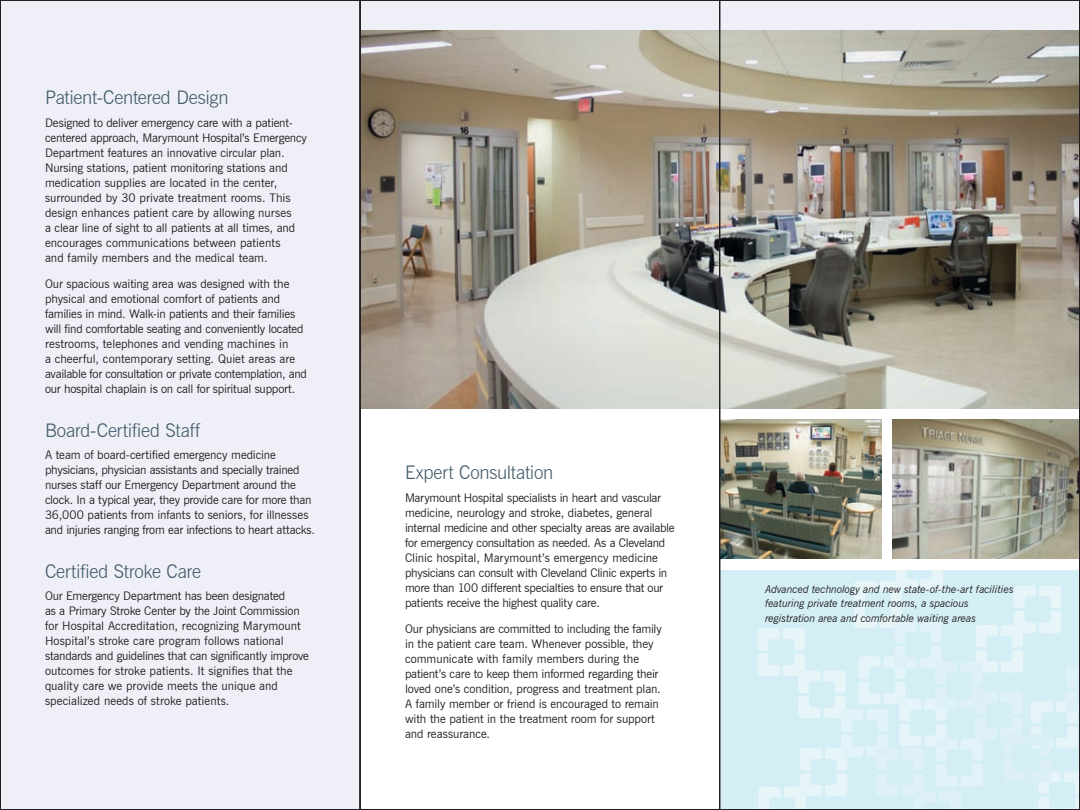
<style>
.page{position:relative;width:1080px;height:810px;background:#fff}
.page>*{position:absolute;margin:0;border:0;box-sizing:border-box;transform-origin:0 0}
.t1{font:300 18.75px "News Gothic BT";letter-spacing:-.015em;color:#425a69}
.t2{font:11.88px/15px "News Gothic BT";letter-spacing:-.01em;color:#231f20}
.t3{font:italic 10.62px/14.4px "News Gothic BT";letter-spacing:-.01em;color:#231f20}
</style>
<div class="page">
<div style="left:720px;top:568px;width:360px;height:242px;background:#d4eef5"></div>
<svg style="left:758px;top:542px;width:320px;height:266px"></svg>
<div style="left:360px;top:0;width:720px;height:106px;background:#eff0f7"></div>
<img style="left:361px;top:30px;width:717px;height:379px">
<div style="left:0;top:0;width:360px;height:810px;background:#eff0f7"></div>
<div style="left:721px;top:559px;width:359px;height:11px;background:#fff"></div>
<img style="left:892px;top:420px;width:186px;height:139px">
<img style="left:720px;top:420px;width:161px;height:139px">
<hr style="left:359px;top:0;width:1px;height:810px;background:#231f20">
<hr style="left:360px;top:0;width:1px;height:810px;background:#231f20">
<hr style="left:719px;top:0;width:1px;height:810px;background:#231f20">
<h1 class="t1" style="left:45px;top:86px;width:185px">Patient-Centered Design</h1>
<p class="t2" style="left:45px;top:115px;width:264px">Designed to deliver emergency care with a patient&shy;centered approach, Marymount Hospital’s Emergency Department features an innovative circular plan.<br>Nursing stations, patient monitoring stations and medication supplies are located in the center, surrounded by 30 private treatment rooms. This design enhances patient care by allowing nurses<br>a clear line of sight to all patients at all times, and encourages communications between patients<br>and family members and the medical team.</p>
<p class="t2" style="left:45px;top:276px;width:264px">Our spacious waiting area was designed with the physical and emotional comfort of patients and families in mind. Walk-in patients and their families will find comfortable seating and conveniently located restrooms, telephones and vending machines in<br>a cheerful, contemporary setting. Quiet areas are available for consultation or private contemplation, and our hospital chaplain is on call for spiritual support.</p>
<h1 class="t1" style="left:45px;top:419px;width:157px">Board-Certified Staff</h1>
<p class="t2" style="left:45px;top:447px;width:271px">A team of board-certified emergency medicine physicians, physician assistants and specially trained nurses staff our Emergency Department around the clock. In a typical year, they provide care for more than 36,000 patients from infants to seniors, for illnesses and injuries ranging from ear infections to heart attacks.</p>
<h1 class="t1" style="left:45px;top:560px;width:158px">Certified Stroke Care</h1>
<p class="t2" style="left:45px;top:589px;width:266px">Our Emergency Department has been designated<br>as a Primary Stroke Center by the Joint Commission for Hospital Accreditation, recognizing Marymount Hospital’s stroke care program follows national standards and guidelines that can significantly improve outcomes for stroke patients. It signifies that the quality care we provide meets the unique and specialized needs of stroke patients.</p>
<h1 class="t1" style="left:405px;top:461px;width:150px">Expert Consultation</h1>
<p class="t2" style="left:405px;top:490px;width:271px">Marymount Hospital specialists in heart and vascular medicine, neurology and stroke, diabetes, general internal medicine and other specialty areas are available for emergency consultation as needed. As a Cleveland Clinic hospital, Marymount’s emergency medicine physicians can consult with Cleveland Clinic experts in more than 100 different specialties to ensure that our patients receive the highest quality care.</p>
<p class="t2" style="left:405px;top:621px;width:258px">Our physicians are committed to including the family in the patient care team. Whenever possible, they communicate with family members during the patient’s care to keep them informed regarding their loved one’s condition, progress and treatment plan.<br>A family member or friend is encouraged to remain with the patient in the treatment room for support and reassurance.</p>
<p class="t3" style="left:765px;top:582px;width:250px">Advanced technology and new state-of-the-art facilities featuring private treatment rooms, a spacious registration area and comfortable waiting areas</p>
</div>
